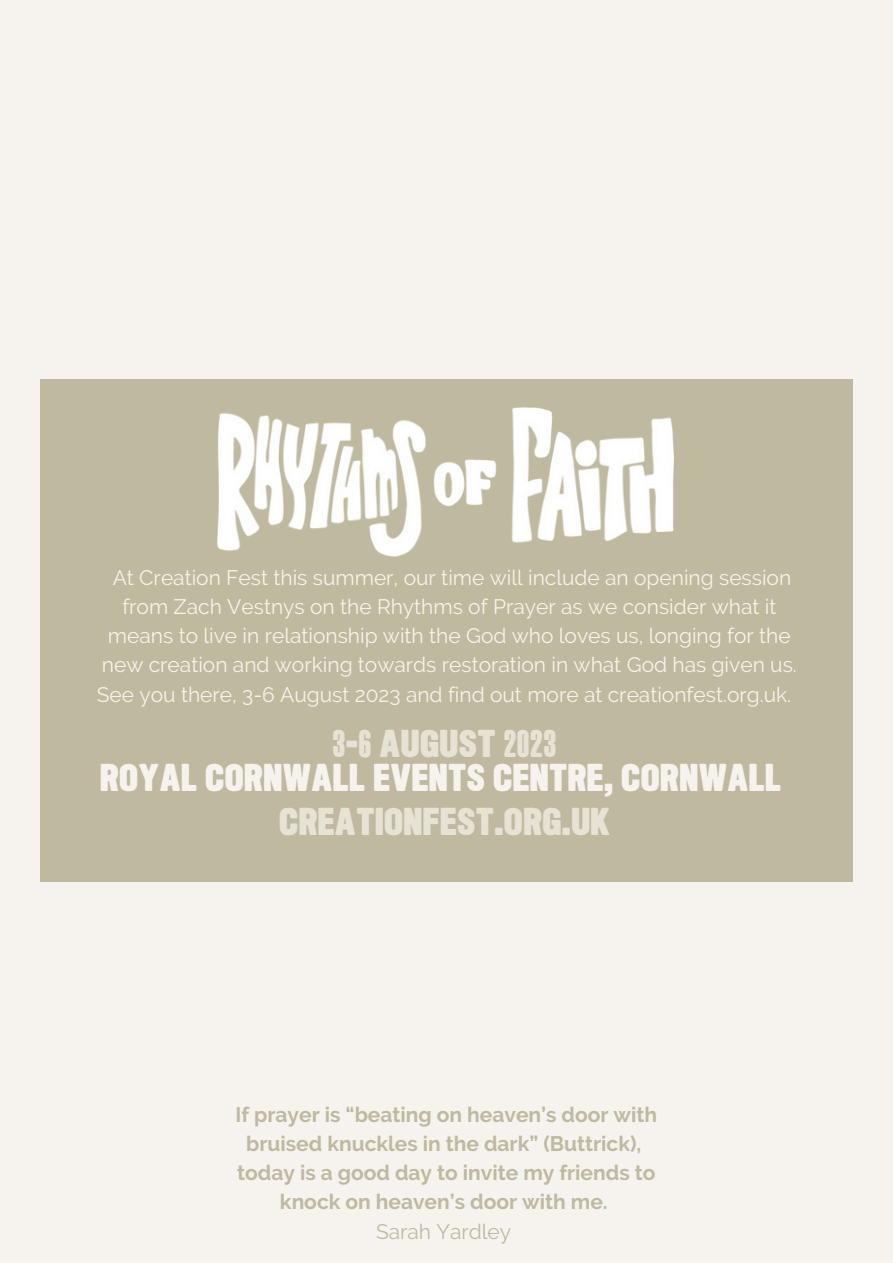
<style>
.page{position:relative;width:893px;height:1264px;background:#fff}
.page>*{position:absolute;margin:0;border:0;box-sizing:border-box;transform-origin:0 0}
.t1{font:38.7px "Long Haired Freaky People";color:#f6f3ee}
.t2{font:38.7px "Long Haired Freaky People";color:#e6e3d5}
.t3{font:21px/29.2px "Raleway";color:#faf2e9;text-align:center}
.t4{font:700 21px/29.2px "Raleway";color:#bfb9a0;text-align:center}
.t5{font:21px "Raleway";color:#bfb9a0}
</style>
<div class="page">
<div style="left:0;top:0;width:892px;height:1262px;background:#f6f3ee"></div>
<div style="left:40px;top:379px;width:812px;height:503px;background:#bfb9a0"></div>
<img style="left:217px;top:407px;width:456px;height:150px">
<p class="t3" style="left:97px;top:562px;width:701px">At Creation Fest this summer, our time will include an opening session from Zach Vestnys on the Rhythms of Prayer as we consider what it means to live in relationship with the God who loves us, longing for the new creation and working towards restoration in what God has given us.<br>See you there, 3-6 August 2023 and find out more at creationfest.org.uk.</p>
<h1 class="t2" style="left:333px;top:724px;width:226px">3-6 AUGUST 2023</h1>
<h1 class="t1" style="left:101px;top:758px;width:683px">ROYAL CORNWALL EVENTS CENTRE, CORNWALL</h1>
<h1 class="t2" style="left:280px;top:802px;width:333px">CREATIONFEST.ORG.UK</h1>
<p class="t4" style="left:235px;top:1099px;width:423px">If prayer is “beating on heaven’s door with bruised knuckles in the dark” (Buttrick), today is a good day to invite my friends to knock on heaven’s door with me.</p>
<p class="t5" style="left:376px;top:1218px;width:137px">Sarah Yardley</p>
</div>
